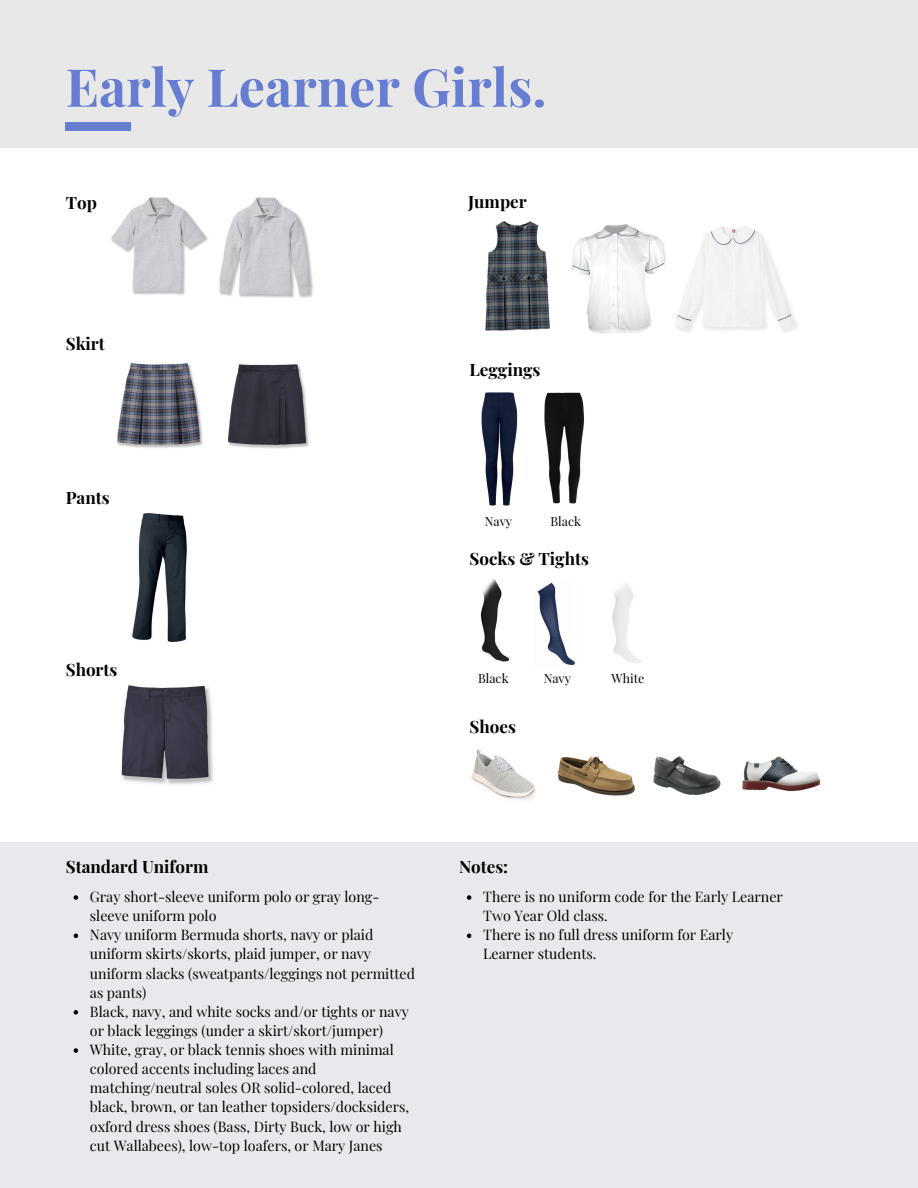
<style>
.page{position:relative;width:918px;height:1188px;background:#fff}
.page>*{position:absolute;margin:0;border:0;box-sizing:border-box;transform-origin:0 0}
.t1{font:700 52.5px "Playfair Display";color:#667dd1}
.t2{font:700 16.95px "Playfair Display";color:#000}
.t3{font:14.25px/19.2px "Playfair Display";color:#000}
.t4{font:12.45px "Playfair Display";color:#000}
</style>
<div class="page">
<div style="left:0;top:0;width:918px;height:148px;background:#e8e8e8"></div>
<div style="left:66px;top:123px;width:65px;height:8px;background:#667dd1"></div>
<img style="left:485px;top:220px;width:65px;height:111px">
<img style="left:571px;top:224px;width:227px;height:110px">
<img style="left:480px;top:578px;width:30px;height:84px">
<img style="left:612px;top:584px;width:29px;height:79px">
<img style="left:539px;top:607px;width:36px;height:58px">
<img style="left:653px;top:756px;width:68px;height:40px">
<img style="left:742px;top:756px;width:79px;height:36px">
<img style="left:557px;top:756px;width:78px;height:40px">
<img style="left:472px;top:749px;width:64px;height:51px">
<svg style="left:537px;top:582px;width:20px;height:25px"></svg>
<div style="left:0;top:842px;width:918px;height:346px;background:#e7e9ec"></div>
<img style="left:117px;top:363px;width:86px;height:85px">
<img style="left:121px;top:685px;width:92px;height:100px">
<img style="left:132px;top:514px;width:55px;height:128px">
<img style="left:227px;top:364px;width:82px;height:85px">
<img style="left:111px;top:198px;width:97px;height:97px">
<img style="left:219px;top:198px;width:94px;height:100px">
<svg style="left:74px;top:895px;width:4px;height:5px"></svg>
<svg style="left:74px;top:934px;width:4px;height:4px"></svg>
<svg style="left:74px;top:1010px;width:4px;height:5px"></svg>
<svg style="left:74px;top:1048px;width:4px;height:5px"></svg>
<svg style="left:467px;top:895px;width:4px;height:5px"></svg>
<svg style="left:467px;top:934px;width:4px;height:4px"></svg>
<img style="left:544px;top:392px;width:40px;height:112px">
<img style="left:481px;top:392px;width:37px;height:114px">
<p class="t1" style="left:66px;top:50px;width:482px">Early Learner Girls.</p>
<h1 class="t2" style="left:66px;top:190px;width:33px">Top</h1>
<h2 class="t2" style="left:66px;top:332px;width:41px">Skirt</h2>
<p class="t2" style="left:66px;top:485px;width:46px">Pants</p>
<p class="t2" style="left:66px;top:658px;width:53px">Shorts</p>
<p class="t2" style="left:468px;top:189px;width:60px">Jumper</p>
<h2 class="t2" style="left:470px;top:358px;width:72px">Leggings</h2>
<p class="t4" style="left:485px;top:512px;width:29px">Navy</p>
<p class="t4" style="left:551px;top:512px;width:32px">Black</p>
<p class="t2" style="left:470px;top:546px;width:121px">Socks &amp; Tights</p>
<p class="t4" style="left:478px;top:670px;width:32px">Black</p>
<p class="t4" style="left:544px;top:670px;width:29px">Navy</p>
<p class="t4" style="left:612px;top:670px;width:34px">White</p>
<p class="t2" style="left:470px;top:715px;width:48px">Shoes</p>
<p class="t2" style="left:66px;top:855px;width:144px">Standard Uniform</p>
<h2 class="t3" style="left:90px;top:887px;width:291px">Gray short-sleeve uniform polo or gray long&shy;sleeve uniform polo</h2>
<p class="t3" style="left:90px;top:925px;width:327px">Navy uniform Bermuda shorts, navy or plaid uniform skirts/skorts, plaid jumper, or navy uniform slacks (sweatpants/leggings not permitted as pants)</p>
<p class="t3" style="left:90px;top:1001px;width:320px">Black, navy, and white socks and/or tights or navy or black leggings (under a skirt/skort/jumper)</p>
<p class="t3" style="left:90px;top:1040px;width:321px">White, gray, or black tennis shoes with minimal colored accents including laces and matching/neutral soles OR solid-colored, laced black, brown, or tan leather topsiders/docksiders, oxford dress shoes (Bass, Dirty Buck, low or high cut Wallabees), low-top loafers, or Mary Janes</p>
<p class="t2" style="left:459px;top:855px;width:51px">Notes:</p>
<h2 class="t3" style="left:483px;top:887px;width:301px">There is no uniform code for the Early Learner<br>Two Year Old class.</h2>
<h2 class="t3" style="left:483px;top:925px;width:251px">There is no full dress uniform for Early<br>Learner students.</h2>
</div>
